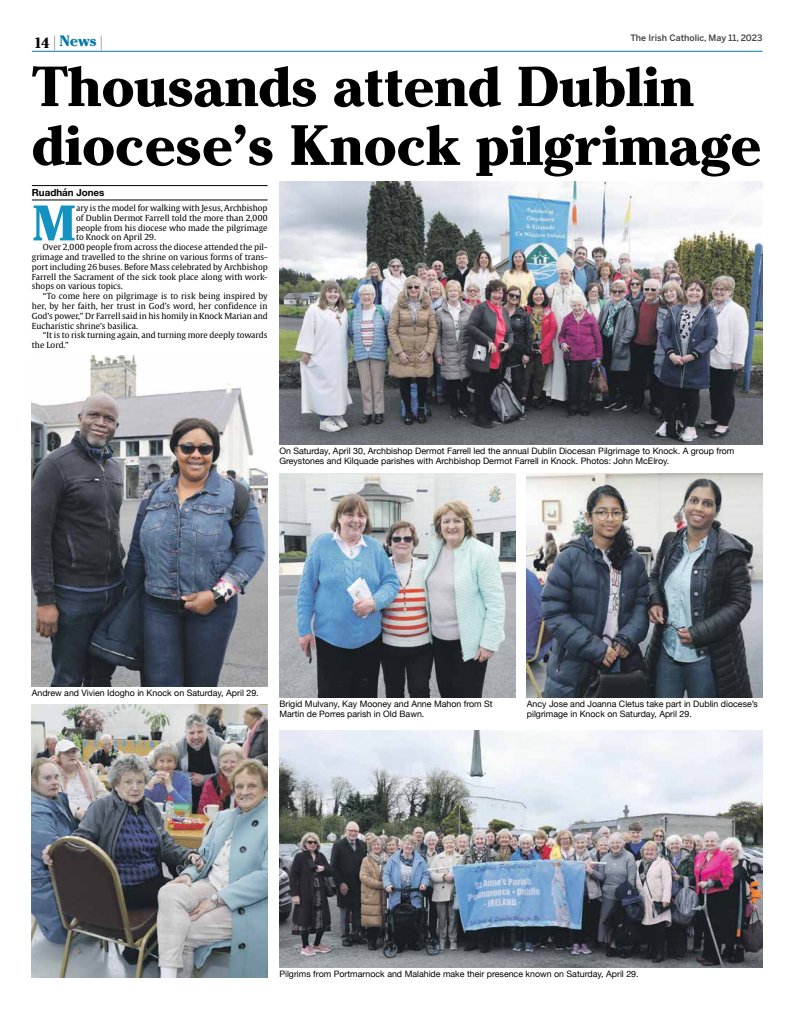
<style>
.page{position:relative;width:808px;height:1021px;background:#fff}
.page>*{position:absolute;margin:0;border:0;box-sizing:border-box;transform-origin:0 0}
.t1{font:700 expanded 59.3px/58.8px "Criterion URWTOT";color:#000}
.t2{font:700 expanded 52.5px "Criterion URWTOT";color:#1493c0}
.t3{font:700 expanded 15.7px "Criterion URWTOT";letter-spacing:-.01em;color:#0076aa}
.t4{font:700 9.8px "Helvetica Neue";color:#000}
.t5{font:8.8px/9.8px "Helvetica Neue";color:#000}
.t6{font:500 8.8px "Benton Sans";color:#414042}
.t7{font:8.3px "Gulliver";color:#000}
.s1{color:#000}
.s2{font-family:"Helvetica LT";font-weight:400;font-stretch:normal;font-size:14.7px;color:#000}
.s3{font-family:"Helvetica LT";font-weight:400;font-stretch:normal;color:#fff}
</style>
<div class="page">
<hr style="left:32px;top:51px;width:730px;height:1px;background:#0076aa">
<hr style="left:32px;top:185px;width:236px;height:1px;background:#000">
<hr style="left:32px;top:200px;width:236px;height:1px;background:#000">
<img style="left:32px;top:355px;width:236px;height:331px">
<img style="left:279px;top:181px;width:483px;height:263px">
<img style="left:32px;top:704px;width:236px;height:273px">
<img style="left:279px;top:474px;width:236px;height:223px">
<img style="left:527px;top:474px;width:235px;height:223px">
<img style="left:279px;top:730px;width:483px;height:237px">
<h3 class="t3" style="left:34px;top:32px;width:74px"><span class="s1">14</span> <span class="s2">|</span> News <span class="s2">|</span><span class="s3">|</span></h3>
<p class="t6" style="left:630px;top:33px;width:134px">The Irish Catholic, May 11, 2023</p>
<h1 class="t1" style="left:32px;top:61px;width:731px">Thousands attend Dublin diocese’s Knock pilgrimage</h1>
<p class="t4" style="left:32px;top:185px;width:74px">Ruadhán Jones</p>
<h2 class="t2" style="left:32px;top:191px;width:46px">M</h2>
<p class="t7" style="left:76px;top:203px;width:193px">ary is the model for walking with Jesus, Archbishop</p>
<p class="t7" style="left:76px;top:212px;width:193px">of Dublin Dermot Farrell told the more than 2,000</p>
<p class="t7" style="left:76px;top:222px;width:193px">people from his diocese who made the pilgrimage</p>
<p class="t7" style="left:76px;top:232px;width:81px">to Knock on April 29.</p>
<p class="t7" style="left:43px;top:242px;width:226px">Over 2,000 people from across the diocese attended the pil-</p>
<p class="t7" style="left:32px;top:252px;width:237px">grimage and travelled to the shrine on various forms of trans-</p>
<p class="t7" style="left:32px;top:261px;width:237px">port including 26 buses. Before Mass celebrated by Archbishop</p>
<p class="t7" style="left:32px;top:271px;width:237px">Farrell the Sacrament of the sick took place along with work-</p>
<p class="t7" style="left:32px;top:281px;width:93px">shops on various topics.</p>
<p class="t7" style="left:43px;top:291px;width:226px">“To come here on pilgrimage is to risk being inspired by</p>
<p class="t7" style="left:32px;top:301px;width:237px">her, by her faith, her trust in God’s word, her confidence in</p>
<p class="t7" style="left:32px;top:310px;width:237px">God’s power,” Dr Farrell said in his homily in Knock Marian and</p>
<p class="t7" style="left:32px;top:320px;width:108px">Eucharistic shrine’s basilica.</p>
<p class="t7" style="left:43px;top:330px;width:226px">“It is to risk turning again, and turning more deeply towards</p>
<p class="t7" style="left:32px;top:340px;width:39px">the Lord.”</p>
<p class="t5" style="left:279px;top:446px;width:456px">On Saturday, April 30, Archbishop Dermot Farrell led the annual Dublin Diocesan Pilgrimage to Knock. A group from<br>Greystones and Kilquade parishes with Archbishop Dermot Farrell in Knock. Photos: John McElroy.</p>
<p class="t5" style="left:32px;top:689px;width:228px">Andrew and Vivien Idogho in Knock on Saturday, April 29.</p>
<p class="t5" style="left:279px;top:699px;width:215px">Brigid Mulvany, Kay Mooney and Anne Mahon from St<br>Martin de Porres parish in Old Bawn.</p>
<p class="t5" style="left:527px;top:699px;width:233px">Ancy Jose and Joanna Cletus take part in Dublin diocese’s pilgrimage in Knock on Saturday, April 29.</p>
<p class="t5" style="left:279px;top:969px;width:361px">Pilgrims from Portmarnock and Malahide make their presence known on Saturday, April 29.</p>
</div>
